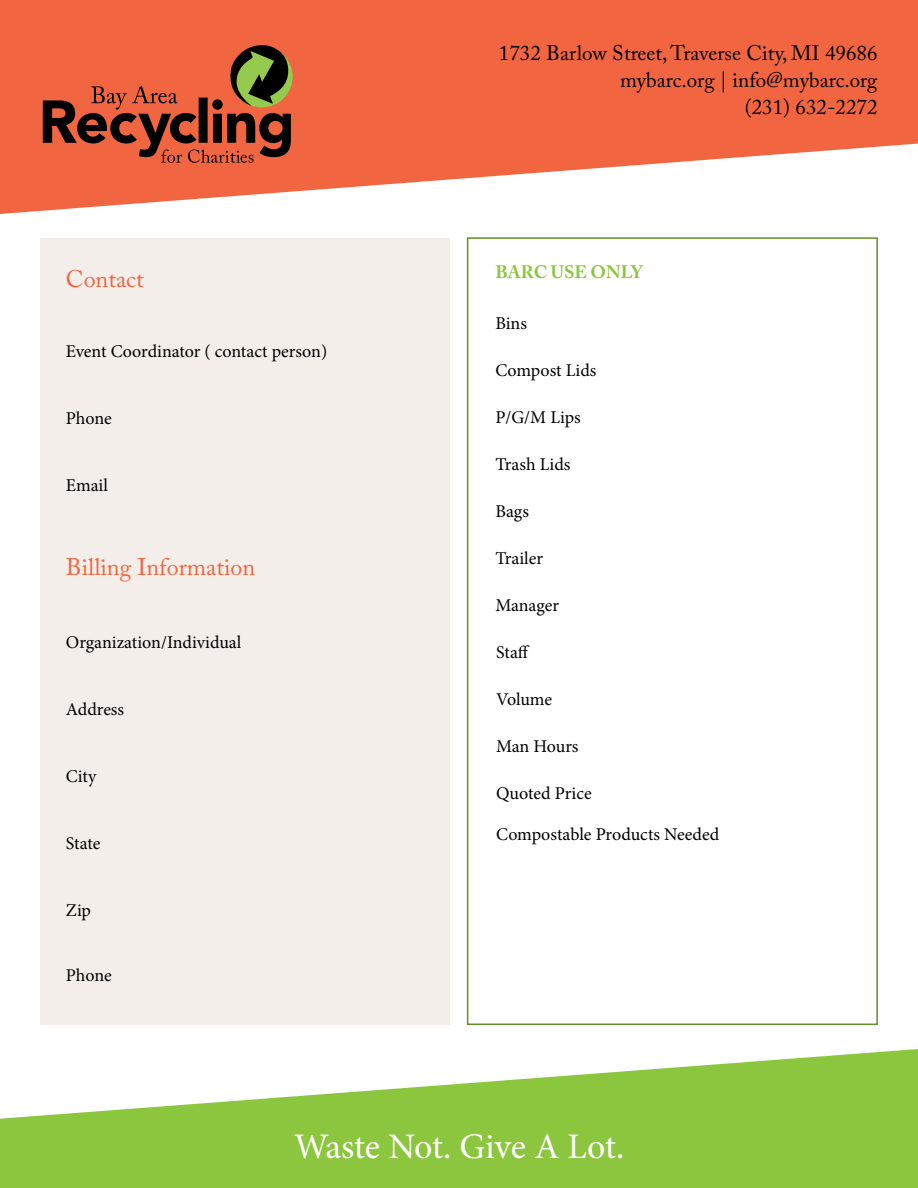
<style>
.page{position:relative;width:918px;height:1188px;background:#fff}
.page>*{position:absolute;margin:0;border:0;box-sizing:border-box;transform-origin:0 0}
.t1{font:36px "Minion Pro";letter-spacing:-.01em;color:#fff}
.t2{font:24px "Adobe Caslon Pro";color:#f26541}
.t3{font:21px/27px "Adobe Caslon Pro";color:#000;text-align:right}
.t4{font:18px "Minion Pro";letter-spacing:-.005em;color:#000}
.t5{font:700 18px "Adobe Caslon Pro";color:#8cc63e}
</style>
<div class="page">
<div style="left:467px;top:237px;width:411px;height:788px;background:#fff;border:2px solid #658f29"></div>
<svg style="left:0;top:1049px;width:918px;height:139px;fill:#8cc63e"></svg>
<svg style="left:0;top:0;width:918px;height:214px;fill:#f26541"></svg>
<svg style="left:43px;top:44px;width:248px;height:119px;background:#ae4f30"></svg>
<div style="left:40px;top:238px;width:410px;height:786px;background:#f3eee9"></div>
<h2 class="t2" style="left:66px;top:264px;width:79px">Contact</h2>
<p class="t4" style="left:66px;top:339px;width:263px">Event Coordinator ( contact person)</p>
<p class="t4" style="left:66px;top:406px;width:47px">Phone</p>
<p class="t4" style="left:66px;top:473px;width:44px">Email</p>
<h2 class="t2" style="left:66px;top:553px;width:191px">Billing Information</h2>
<p class="t4" style="left:66px;top:630px;width:177px">Organization/Individual</p>
<p class="t4" style="left:66px;top:697px;width:60px">Address</p>
<p class="t4" style="left:66px;top:764px;width:32px">City</p>
<p class="t4" style="left:66px;top:831px;width:36px">State</p>
<p class="t4" style="left:66px;top:898px;width:27px">Zip</p>
<p class="t4" style="left:66px;top:964px;width:47px">Phone</p>
<p class="t3" style="left:499px;top:39px;width:380px">1732 Barlow Street, Traverse City, MI 49686 mybarc.org | info@mybarc.org<br>(231) 632-2272</p>
<p class="t5" style="left:495px;top:261px;width:149px">BARC USE ONLY</p>
<p class="t4" style="left:495px;top:311px;width:33px">Bins</p>
<p class="t4" style="left:495px;top:358px;width:103px">Compost Lids</p>
<p class="t4" style="left:495px;top:405px;width:87px">P/G/M Lips</p>
<p class="t4" style="left:495px;top:452px;width:77px">Trash Lids</p>
<p class="t4" style="left:495px;top:499px;width:35px">Bags</p>
<p class="t4" style="left:495px;top:546px;width:49px">Trailer</p>
<p class="t4" style="left:495px;top:593px;width:65px">Manager</p>
<p class="t4" style="left:496px;top:640px;width:35px">Staff</p>
<p class="t4" style="left:496px;top:687px;width:58px">Volume</p>
<p class="t4" style="left:496px;top:734px;width:84px">Man Hours</p>
<p class="t4" style="left:496px;top:781px;width:97px">Quoted Price</p>
<p class="t4" style="left:496px;top:822px;width:225px">Compostable Products Needed</p>
<h1 class="t1" style="left:294px;top:1123px;width:332px">Waste Not. Give A Lot.</h1>
</div>
